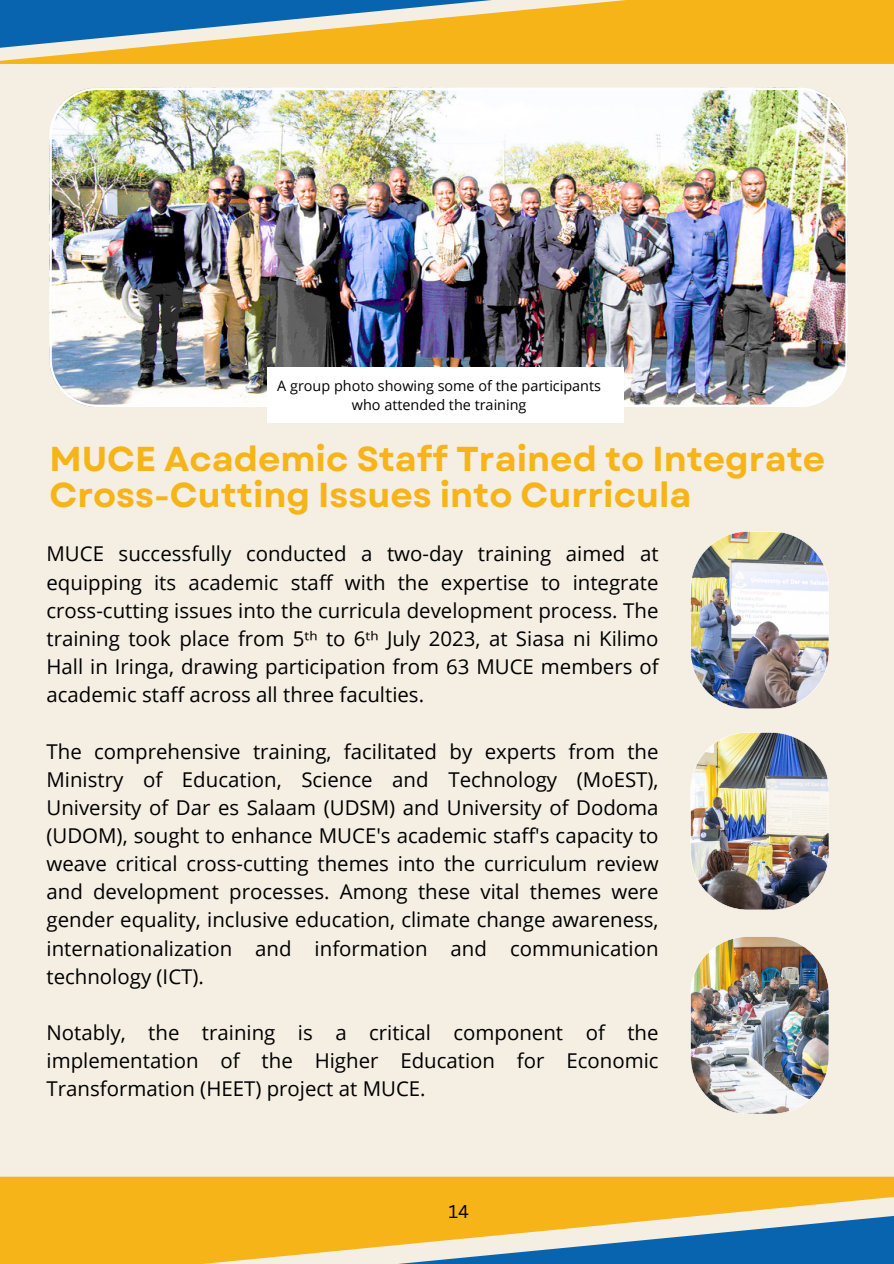
<style>
.page{position:relative;width:894px;height:1264px;background:#fff}
.page>*{position:absolute;margin:0;border:0;box-sizing:border-box;transform-origin:0 0}
.t1{font:700 34.5px/36px "Garet";color:#f6b418}
.t2{font:20.4px/28.2px "Open Sans";color:#000;text-align:justify}
.t3{font:18px "Canva Sans";color:#000}
.t4{font:14.4px/19.2px "Open Sans";color:#000;text-align:center}
.s1{font-family:"Noto Sans"}
</style>
<div class="page">
<div style="left:0;top:0;width:893px;height:1263px;background:#f4eee3"></div>
<img style="left:690px;top:531px;width:138px;height:178px">
<img style="left:690px;top:732px;width:138px;height:177px">
<img style="left:690px;top:937px;width:138px;height:176px">
<img style="left:49px;top:88px;width:798px;height:319px">
<div style="left:0;top:1176px;width:893px;height:22px;background:#f6b418"></div>
<svg style="left:0;top:1198px;width:893px;height:54px;fill:#f6b418"></svg>
<svg style="left:0;top:1252px;width:893px;height:11px"></svg>
<svg style="left:0;top:49px;width:893px;height:15px;background:#f5b723"></svg>
<svg style="left:0;top:0;width:893px;height:49px;background:#b5a75f"></svg>
<div style="left:267px;top:367px;width:356px;height:56px;background:#fff"></div>
<p class="t4" style="left:277px;top:375px;width:325px">A group photo showing some of the participants who attended the training</p>
<p class="t1" style="left:49px;top:441px;width:777px">MUCE Academic Staff Trained to Integrate<br>Cross-Cutting Issues into Curricula</p>
<p class="t2" style="left:46px;top:539px;width:613px">MUCE successfully conducted a two-day training aimed at equipping its academic staff with the expertise to integrate cross-cutting issues into the curricula development process. The training took place from 5<span class="s1">ᵗʰ</span> to 6<span class="s1">ᵗʰ</span> July 2023, at Siasa ni Kilimo Hall in Iringa, drawing participation from 63 MUCE members of academic staff across all three faculties.</p>
<p class="t2" style="left:46px;top:736px;width:613px">The comprehensive training, facilitated by experts from the Ministry of Education, Science and Technology (MoEST), University of Dar es Salaam (UDSM) and University of Dodoma (UDOM), sought to enhance MUCE's academic staff's capacity to weave critical cross-cutting themes into the curriculum review and development processes. Among these vital themes were gender equality, inclusive education, climate change awareness, internationalization and information and communication technology (ICT).</p>
<p class="t2" style="left:46px;top:1018px;width:613px">Notably, the training is a critical component of the implementation of the Higher Education for Economic Transformation (HEET) project at MUCE.</p>
<p class="t3" style="left:448px;top:1199px;width:22px">14</p>
</div>
